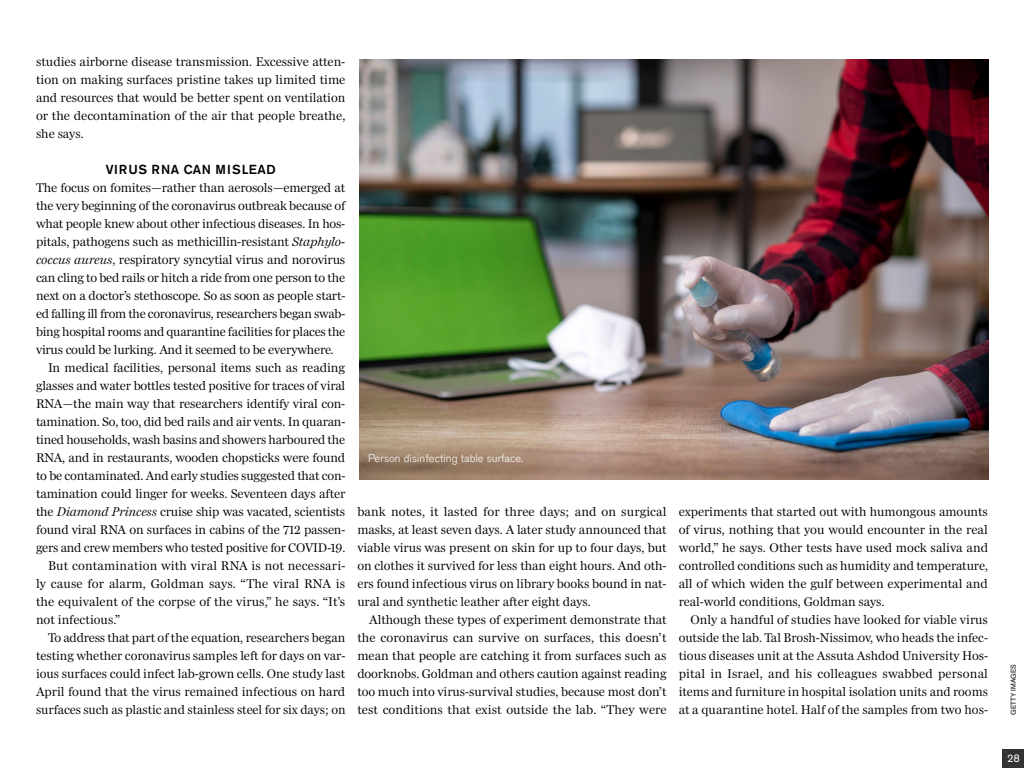
<style>
.page{position:relative;width:1024px;height:768px;background:#fff}
.page>*{position:absolute;margin:0;border:0;box-sizing:border-box;transform-origin:0 0}
.t1{font:13px/18px "Miller Daily One";letter-spacing:-.005em;color:#000;text-align:justify}
.t2{font:13px "Miller Daily One";letter-spacing:.015em;color:#000}
.t3{font:500 13px "Akzidenz Grotesk BE";letter-spacing:.04em;color:#000}
.t4{font:300 11px "Akzidenz Grotesk BQ";letter-spacing:.01em;color:#fff}
.t5{font:11px "Akzidenz Grotesk BE";color:#fff}
.t6{font:7px "Akzidenz Grotesk BE";color:#000}
.s1{font-style:italic}
</style>
<div class="page">
<img style="left:360px;top:59px;width:628px;height:420px">
<div style="left:1003px;top:749px;width:21px;height:19px;background:#333"></div>
<p class="t1" style="left:36px;top:53px;width:311px">studies airborne disease transmission. Excessive atten&shy;tion on making surfaces pristine takes up limited time and resources that would be better spent on ventilation or the decontamination of the air that people breathe, she says.</p>
<p class="t3" style="left:106px;top:161px;width:171px">VIRUS RNA CAN MISLEAD</p>
<p class="t1" style="left:36px;top:179px;width:311px">The focus on fomites—rather than aerosols—emerged at</p>
<p class="t1" style="left:36px;top:197px;width:312px">the very beginning of the coronavirus outbreak because of</p>
<p class="t1" style="left:36px;top:215px;width:311px">what people knew about other infectious diseases. In hos-</p>
<p class="t1" style="left:36px;top:233px;width:311px">pitals, pathogens such as methicillin-resistant <span class="s1">Staphylo-</span></p>
<p class="t1" style="left:36px;top:251px;width:311px"><span class="s1">coccus aureus</span>, respiratory syncytial virus and norovirus</p>
<p class="t1" style="left:36px;top:269px;width:311px">can cling to bed rails or hitch a ride from one person to the</p>
<p class="t1" style="left:36px;top:287px;width:311px">next on a doctor’s stethoscope. So as soon as people start-</p>
<p class="t1" style="left:36px;top:305px;width:311px">ed falling ill from the coronavirus, researchers began swab-</p>
<p class="t1" style="left:36px;top:323px;width:311px">bing hospital rooms and quarantine facilities for places the</p>
<p class="t1" style="left:36px;top:341px;width:299px">virus could be lurking. And it seemed to be everywhere.</p>
<p class="t1" style="left:48px;top:359px;width:299px">In medical facilities, personal items such as reading</p>
<p class="t1" style="left:36px;top:377px;width:311px">glasses and water bottles tested positive for traces of viral</p>
<p class="t1" style="left:36px;top:395px;width:311px">RNA—the main way that researchers identify viral con-</p>
<p class="t1" style="left:36px;top:413px;width:311px">tamination. So, too, did bed rails and air vents. In quaran-</p>
<p class="t1" style="left:36px;top:431px;width:311px">tined households, wash basins and showers harboured the</p>
<p class="t1" style="left:36px;top:449px;width:311px">RNA, and in restaurants, wooden chopsticks were found</p>
<p class="t1" style="left:36px;top:467px;width:311px">to be contaminated. And early studies suggested that con-</p>
<p class="t1" style="left:36px;top:485px;width:311px">tamination could linger for weeks. Seventeen days after</p>
<p class="t1" style="left:36px;top:503px;width:311px">the <span class="s1">Diamond Princess</span> cruise ship was vacated, scientists</p>
<p class="t1" style="left:36px;top:521px;width:311px">found viral RNA on surfaces in cabins of the 712 passen-</p>
<p class="t1" style="left:36px;top:539px;width:311px">gers and crew members who tested positive for COVID-19.</p>
<p class="t2" style="left:48px;top:559px;width:299px">But contamination with viral RNA is not necessari-</p>
<p class="t1" style="left:36px;top:575px;width:311px">ly cause for alarm, Goldman says. “The viral RNA is</p>
<p class="t1" style="left:36px;top:593px;width:311px">the equivalent of the corpse of the virus,” he says. “It’s</p>
<p class="t1" style="left:36px;top:611px;width:86px">not infectious.”</p>
<p class="t1" style="left:48px;top:629px;width:299px">To address that part of the equation, researchers began</p>
<p class="t1" style="left:36px;top:647px;width:311px">testing whether coronavirus samples left for days on var-</p>
<p class="t1" style="left:36px;top:665px;width:311px">ious surfaces could infect lab-grown cells. One study last</p>
<p class="t1" style="left:36px;top:683px;width:311px">April found that the virus remained infectious on hard</p>
<p class="t1" style="left:36px;top:701px;width:311px">surfaces such as plastic and stainless steel for six days; on</p>
<p class="t4" style="left:368px;top:452px;width:157px">Person disinfecting table surface.</p>
<p class="t1" style="left:357px;top:503px;width:311px">bank notes, it lasted for three days; and on surgical masks, at least seven days. A later study announced that viable virus was present on skin for up to four days, but on clothes it survived for less than eight hours. And oth&shy;ers found infectious virus on library books bound in nat&shy;ural and synthetic leather after eight days.</p>
<p class="t1" style="left:357px;top:611px;width:311px;text-indent:12px">Although these types of experiment demonstrate that the coronavirus can survive on surfaces, this doesn’t mean that people are catching it from surfaces such as doorknobs. Goldman and others caution against reading too much into virus-survival studies, because most don’t test conditions that exist outside the lab. “They were</p>
<p class="t1" style="left:679px;top:503px;width:311px">experiments that started out with humongous amounts of virus, nothing that you would encounter in the real world,” he says. Other tests have used mock saliva and controlled conditions such as humidity and temperature, all of which widen the gulf between experimental and real-world conditions, Goldman says.</p>
<p class="t1" style="left:679px;top:611px;width:311px;text-indent:12px">Only a handful of studies have looked for viable virus outside the lab. Tal Brosh-Nissimov, who heads the infec&shy;tious diseases unit at the Assuta Ashdod University Hos&shy;pital in Israel, and his colleagues swabbed personal items and furniture in hospital isolation units and rooms at a quarantine hotel. Half of the samples from two hos-</p>
<p class="t6" style="left:1009px;top:715px;width:53px;rotate:-90deg">GETTY IMAGES</p>
<p class="t5" style="left:1007px;top:752px;width:14px">28</p>
</div>
